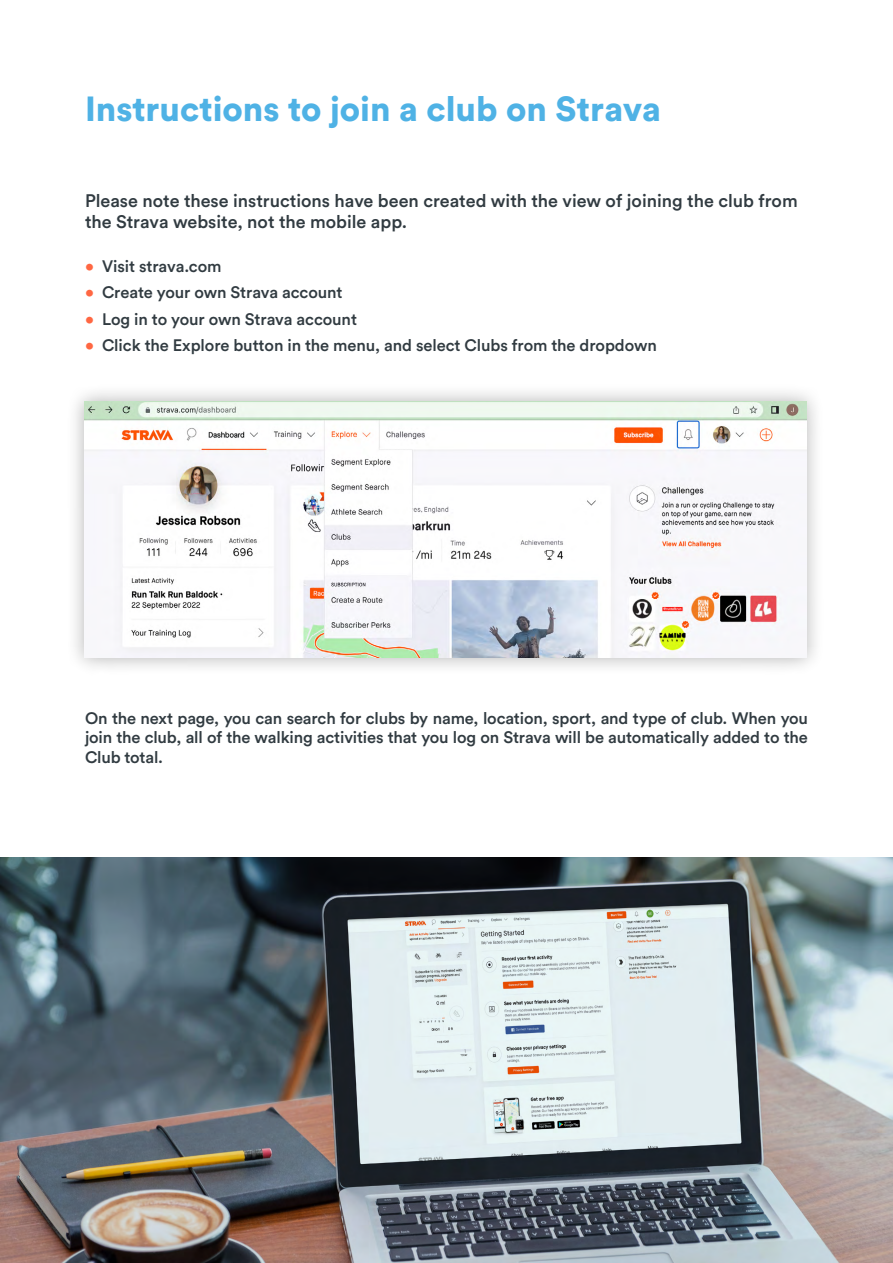
<style>
.page{position:relative;width:893px;height:1263px;background:#fff}
.page>*{position:absolute;margin:0;border:0;box-sizing:border-box;transform-origin:0 0}
.t1{font:900 34.5px "Circular Std";color:#4fb2e5}
.t2{font:500 18px/21.6px "Circular Std";color:#313b41}
.t3{font:500 16.5px/19.8px "Circular Std";letter-spacing:-.01em;color:#313b41;text-align:justify}
.s1{color:#ff6742}
</style>
<div class="page">
<div style="left:66px;top:383px;width:759px;height:293px;background:#000;opacity:.3"></div>
<img style="left:85px;top:402px;width:721px;height:255px">
<img style="left:0;top:858px;width:893px;height:405px">
<h1 class="t1" style="left:85px;top:86px;width:577px">Instructions to join a club on Strava</h1>
<p class="t2" style="left:85px;top:189px;width:714px">Please note these instructions have been created with the view of joining the club from the Strava website, not the mobile app.</p>
<p class="t3" style="left:85px;top:256px;width:138px"><span class="s1">•</span> Visit strava.com</p>
<p class="t3" style="left:85px;top:282px;width:259px"><span class="s1">•</span> Create your own Strava account</p>
<p class="t3" style="left:85px;top:309px;width:273px"><span class="s1">•</span> Log in to your own Strava account</p>
<p class="t3" style="left:85px;top:335px;width:573px"><span class="s1">•</span> Click the Explore button in the menu, and select Clubs from the dropdown</p>
<p class="t3" style="left:85px;top:707px;width:724px">On the next page, you can search for clubs by name, location, sport, and type of club. When you join the club, all of the walking activities that you log on Strava will be automatically added to the Club total.</p>
</div>
